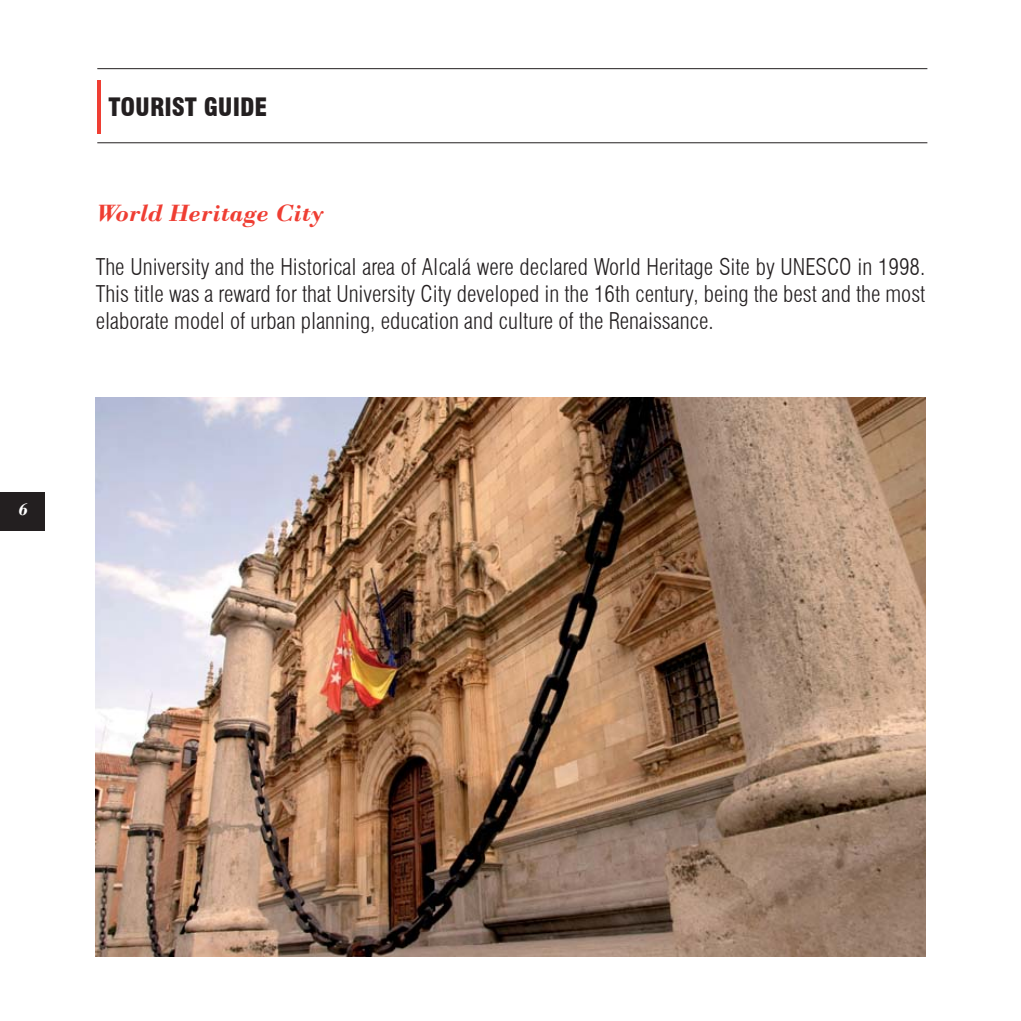
<style>
.page{position:relative;width:1021px;height:1021px;background:#fff}
.page>*{position:absolute;margin:0;border:0;box-sizing:border-box;transform-origin:0 0}
.t1{font:italic 700 24.75px "Bodoni";color:#ef3e33}
.t2{font:900 condensed 24.75px "Swiss 721 BT";color:#231f20}
.t3{font:300 condensed 22.5px/27px "Swiss 721 BT";color:#231f20;text-align:justify}
.t4{font:italic 700 18px "Bodoni";color:#fff}
</style>
<div class="page">
<div style="left:0;top:492px;width:45px;height:38px;background:#231f20"></div>
<hr style="left:97px;top:80px;width:4px;height:53px;background:#ef3e33">
<hr style="left:97px;top:68px;width:830px;height:1px;background:#231f20">
<hr style="left:97px;top:142px;width:830px;height:1px;background:#231f20">
<img style="left:95px;top:398px;width:830px;height:558px">
<p class="t4" style="left:19px;top:498px;width:10px">6</p>
<p class="t2" style="left:108px;top:92px;width:160px">TOURIST GUIDE</p>
<p class="t1" style="left:96px;top:199px;width:230px">World Heritage City</p>
<p class="t3" style="left:96px;top:254px;width:831px">The University and the Historical area of Alcalá were declared World Heritage Site by UNESCO in 1998.<br>This title was a reward for that University City developed in the 16th century, being the best and the most elaborate model of urban planning, education and culture of the Renaissance.</p>
</div>
